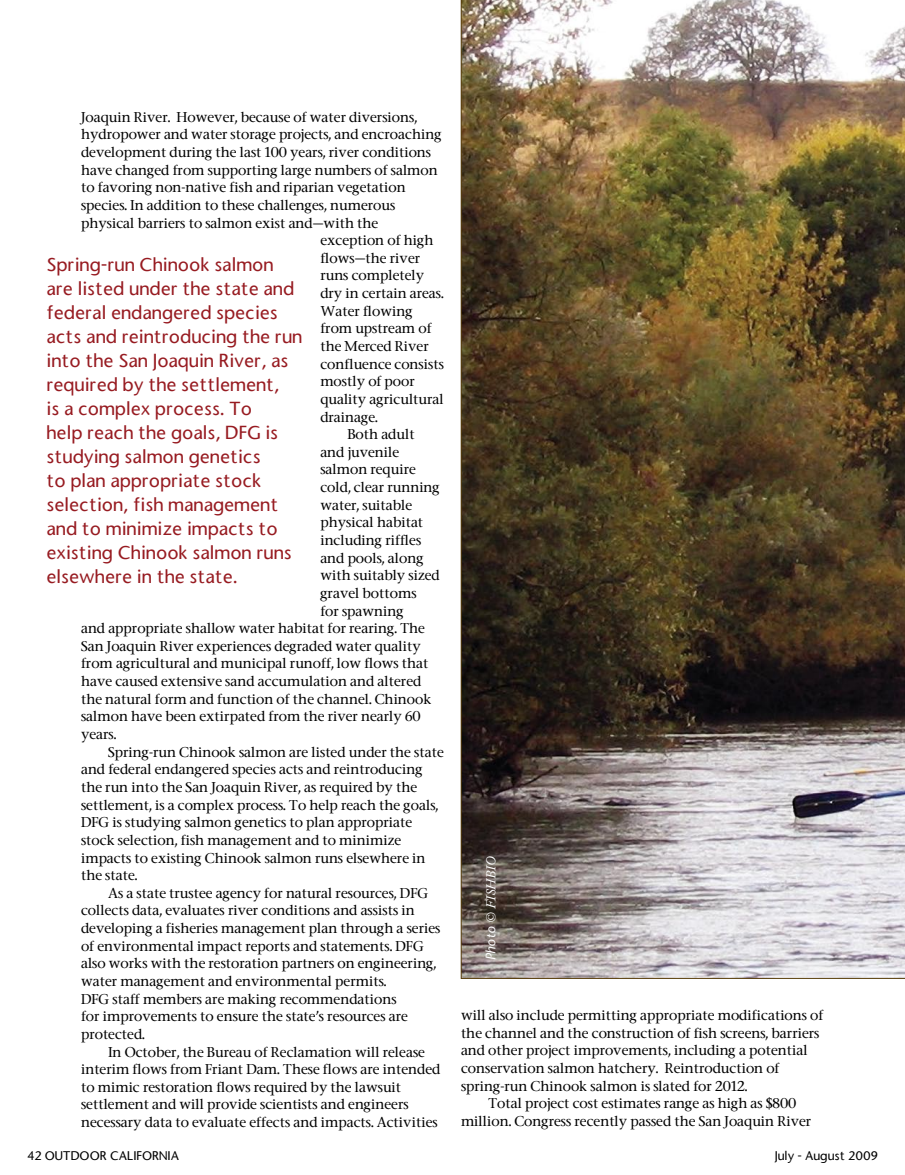
<style>
.page{position:relative;width:905px;height:1175px;background:#fff}
.page>*{position:absolute;margin:0;border:0;box-sizing:border-box;transform-origin:0 0}
.t1{font:500 18px/24px "Stone Sans";color:#971b21}
.t2{font:500 13.5px/17.7px "Stone Serif";color:#000}
.OC_Body_Text{font:italic 13.5px "Adobe Caslon Pro";color:#fff}
.t3{font:500 12px "Stone Sans";color:#000}
.s1{font-family:"Stone Sans";font-weight:500}
</style>
<div class="page">
<img style="left:461px;top:0;width:443px;height:978px">
<p class="t2" style="left:81px;top:108px;width:337px">Joaquin River. However, because of water diversions,</p>
<p class="t2" style="left:81px;top:125px;width:362px">hydropower and water storage projects, and encroaching</p>
<p class="t2" style="left:81px;top:143px;width:351px">development during the last 100 years, river conditions</p>
<p class="t2" style="left:81px;top:161px;width:358px">have changed from supporting large numbers of salmon</p>
<p class="t2" style="left:81px;top:178px;width:326px">to favoring non-native fish and riparian vegetation</p>
<p class="t2" style="left:81px;top:196px;width:316px">species. In addition to these challenges, numerous</p>
<p class="t2" style="left:81px;top:214px;width:299px">physical barriers to salmon exist and—with the</p>
<p class="t2" style="left:320px;top:231px;width:115px">exception of high</p>
<p class="t2" style="left:320px;top:249px;width:101px">flows—the river</p>
<p class="t2" style="left:320px;top:266px;width:105px">runs completely</p>
<p class="t2" style="left:320px;top:284px;width:125px">dry in certain areas.</p>
<p class="t2" style="left:320px;top:302px;width:94px">Water flowing</p>
<p class="t2" style="left:320px;top:319px;width:113px">from upstream of</p>
<p class="t2" style="left:320px;top:337px;width:110px">the Merced River</p>
<p class="t2" style="left:320px;top:355px;width:125px">confluence consists</p>
<p class="t2" style="left:320px;top:372px;width:96px">mostly of poor</p>
<p class="t2" style="left:320px;top:390px;width:125px">quality agricultural</p>
<p class="t2" style="left:320px;top:407px;width:59px">drainage.</p>
<p class="t2" style="left:347px;top:425px;width:69px">Both adult</p>
<p class="t2" style="left:320px;top:443px;width:80px">and juvenile</p>
<p class="t2" style="left:320px;top:460px;width:97px">salmon require</p>
<p class="t2" style="left:320px;top:478px;width:121px">cold, clear running</p>
<p class="t2" style="left:320px;top:496px;width:93px">water, suitable</p>
<p class="t2" style="left:320px;top:513px;width:104px">physical habitat</p>
<p class="t2" style="left:320px;top:531px;width:102px">including riffles</p>
<p class="t2" style="left:320px;top:549px;width:105px">and pools, along</p>
<p class="t2" style="left:320px;top:566px;width:121px">with suitably sized</p>
<p class="t2" style="left:320px;top:584px;width:98px">gravel bottoms</p>
<p class="t2" style="left:320px;top:601px;width:85px">for spawning</p>
<p class="t2" style="left:81px;top:619px;width:345px">and appropriate shallow water habitat for rearing. The</p>
<p class="t2" style="left:81px;top:637px;width:341px">San Joaquin River experiences degraded water quality</p>
<p class="t2" style="left:81px;top:654px;width:349px">from agricultural and municipal runoff, low flows that</p>
<p class="t2" style="left:81px;top:672px;width:342px">have caused extensive sand accumulation and altered</p>
<p class="t2" style="left:81px;top:690px;width:352px">the natural form and function of the channel. Chinook</p>
<p class="t2" style="left:81px;top:707px;width:341px">salmon have been extirpated from the river nearly 60</p>
<p class="t2" style="left:81px;top:725px;width:37px">years.</p>
<p class="t2" style="left:108px;top:742px;width:337px">Spring-run Chinook salmon are listed under the state</p>
<p class="t2" style="left:81px;top:760px;width:343px">and federal endangered species acts and reintroducing</p>
<p class="t2" style="left:81px;top:778px;width:338px">the run into the San Joaquin River, as required by the</p>
<p class="t2" style="left:81px;top:795px;width:359px">settlement, is a complex process. To help reach the goals,</p>
<p class="t2" style="left:81px;top:813px;width:333px">DFG is studying salmon genetics to plan appropriate</p>
<p class="t2" style="left:81px;top:831px;width:322px">stock selection, fish management and to minimize</p>
<p class="t2" style="left:81px;top:848px;width:346px">impacts to existing Chinook salmon runs elsewhere in</p>
<p class="t2" style="left:81px;top:866px;width:58px">the state.</p>
<p class="t2" style="left:108px;top:884px;width:321px">As a state trustee agency for natural resources, DFG</p>
<p class="t2" style="left:81px;top:901px;width:335px">collects data, evaluates river conditions and assists in</p>
<p class="t2" style="left:81px;top:919px;width:361px">developing a fisheries management plan through a series</p>
<p class="t2" style="left:81px;top:936px;width:344px">of environmental impact reports and statements. DFG</p>
<p class="t2" style="left:81px;top:954px;width:357px">also works with the restoration partners on engineering,</p>
<p class="t2" style="left:81px;top:972px;width:307px">water management and environmental permits.</p>
<p class="t2" style="left:81px;top:989px;width:317px">DFG staff members are making recommendations</p>
<p class="t2" style="left:81px;top:1007px;width:328px">for improvements to ensure the state’s resources are</p>
<p class="t2" style="left:81px;top:1025px;width:65px">protected.</p>
<p class="t2" style="left:108px;top:1042px;width:318px">In October, the Bureau of Reclamation will release</p>
<p class="t2" style="left:81px;top:1060px;width:361px">interim flows from Friant Dam. These flows are intended</p>
<p class="t2" style="left:81px;top:1077px;width:322px">to mimic restoration flows required by the lawsuit</p>
<p class="t2" style="left:81px;top:1095px;width:329px">settlement and will provide scientists and engineers</p>
<p class="t2" style="left:81px;top:1113px;width:358px">necessary data to evaluate effects and impacts. Activities</p>
<p class="t1" style="left:46px;top:253px;width:257px">Spring-run Chinook salmon are listed under the state and federal endangered species acts and reintroducing the run into the San Joaquin River, as required by the settlement,<br>is a complex process. To<br>help reach the goals, DFG is studying salmon genetics<br>to plan appropriate stock selection, fish management and to minimize impacts to existing Chinook salmon runs elsewhere in the state.</p>
<p class="OC_Body_Text" style="left:483px;top:960px;width:105px;rotate:-90deg"><span class="s1">Photo</span> © FISHBIO</p>
<p class="t2" style="left:461px;top:1006px;width:364px">will also include permitting appropriate modifications of the channel and the construction of fish screens, barriers and other project improvements, including a potential conservation salmon hatchery. Reintroduction of spring-run Chinook salmon is slated for 2012.</p>
<p class="t2" style="left:461px;top:1094px;width:352px;text-indent:27px">Total project cost estimates range as high as $800 million. Congress recently passed the San Joaquin River</p>
<p class="t3" style="left:27px;top:1148px;width:154px">42 OUTDOOR CALIFORNIA</p>
<p class="t3" style="left:774px;top:1148px;width:105px">July - August 2009</p>
</div>
